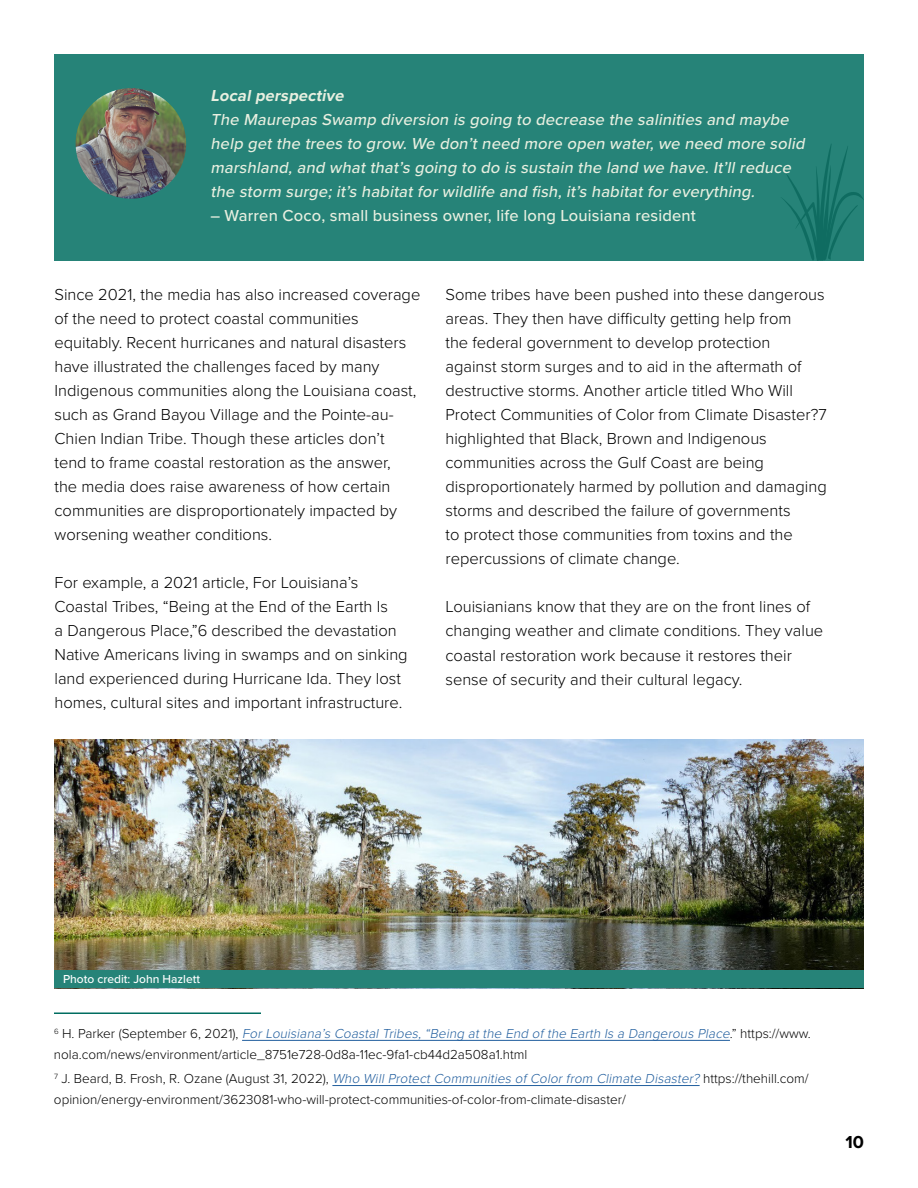
<style>
.page{position:relative;width:918px;height:1188px;background:#fff}
.page>*{position:absolute;margin:0;border:0;box-sizing:border-box;transform-origin:0 0}
.t1{font:700 18px "Proxima Nova";color:#000}
.t2{font:300 16.5px/24px "Proxima Nova";color:#000}
.t3{font:italic 500 16.5px/24px "Proxima Nova";color:#e8efe0}
.t4{font:500 16.5px "Proxima Nova";letter-spacing:.01em;color:#e8efe0}
.t5{font:italic 700 16.5px "Proxima Nova";color:#e8efe0}
.t6{font:300 13.5px/21px "Proxima Nova";color:#000}
.t7{font:500 12px "Proxima Nova";color:#fff}
.s1{font-style:italic;color:#215e9e}
</style>
<div class="page">
<img style="left:54px;top:740px;width:810px;height:230px">
<div style="left:54px;top:970px;width:810px;height:18px;background:#268378"></div>
<div style="left:54px;top:54px;width:810px;height:207px;background:#268378"></div>
<hr style="left:242px;top:1040px;width:488px;height:1px;background:#215e9e">
<hr style="left:332px;top:1085px;width:368px;height:1px;background:#215e9e">
<hr style="left:54px;top:1012px;width:207px;height:2px;background:#006d60">
<img style="left:76px;top:88px;width:110px;height:111px;border-radius:55px">
<svg style="left:782px;top:144px;width:82px;height:117px"></svg>
<p class="t5" style="left:211px;top:83px;width:139px">Localperspective</p>
<p class="t3" style="left:211px;top:107px;width:600px">The Maurepas Swamp diversion is going to decrease the salinities and maybe help getthe trees to grow.We don’tneed more open water,we need more solid marshland,and whatthat’s going to do is sustain the land we have.It’llreduce the storm surge;it’s habitatforwildlife and fish,it’s habitatforeverything.</p>
<p class="t4" style="left:211px;top:203px;width:487px">– Warren Coco, small business owner, life long Louisiana resident</p>
<p class="t2" style="left:54px;top:282px;width:367px">Since 2021, the media has also increased coverage of the need to protect coastal communities equitably. Recent hurricanes and natural disasters have illustrated the challenges faced by many Indigenous communities along the Louisiana coast, such as Grand Bayou Village and the Pointe-au-Chien Indian Tribe. Though these articles don’t tend to frame coastal restoration as the answer,<br>the media does raise awareness of how certain communities are disproportionately impacted by worsening weather conditions.</p>
<p class="t2" style="left:54px;top:570px;width:355px">For example, a 2021 article, For Louisiana’s Coastal Tribes, “Being at the End of the Earth Is<br>a Dangerous Place,”6 described the devastation Native Americans living in swamps and on sinking land experienced during Hurricane Ida. They lost homes, cultural sites and important infrastructure.</p>
<p class="t2" style="left:445px;top:282px;width:383px">Some tribes have been pushed into these dangerous areas. They then have difficulty getting help from<br>the federal government to develop protection<br>against storm surges and to aid in the aftermath of destructive storms. Another article titled Who Will Protect Communities of Color from Climate Disaster?7 highlighted that Black, Brown and Indigenous communities across the Gulf Coast are being disproportionately harmed by pollution and damaging storms and described the failure of governments<br>to protect those communities from toxins and the repercussions of climate change.</p>
<p class="t2" style="left:445px;top:594px;width:379px">Louisianians know that they are on the front lines of changing weather and climate conditions. They value coastal restoration work because it restores their sense of security and their cultural legacy.</p>
<p class="t7" style="left:63px;top:970px;width:139px">Photo credit: John Hazlett</p>
<p class="t6" style="left:54px;top:1022px;width:758px"><sup>6</sup> H . Pa r ke r (S e pte m b e r 6 , 2 0 2 1 ) , <span class="s1">ForLouisiana’s CoastalTribes,“Being atthe End ofthe Earth Is a Dangerous Place</span>.” h tt p s ://www. nola.com/news/environment/article_8751e728-0d8a-11ec-9fa1-cb44d2a508a1.html</p>
<p class="t6" style="left:54px;top:1068px;width:756px"><sup>7</sup> J. Beard, B. Frosh, R. Ozane (August 31, 2022), <span class="s1">Who WillProtectCommunities ofColorfrom Climate Disaster?</span> https://thehill.com/ opinion/energy-environment/3623081-who-will-protect-communities-of-color-from-climate-disaster/</p>
<p class="t1" style="left:845px;top:1129px;width:20px">10</p>
</div>
